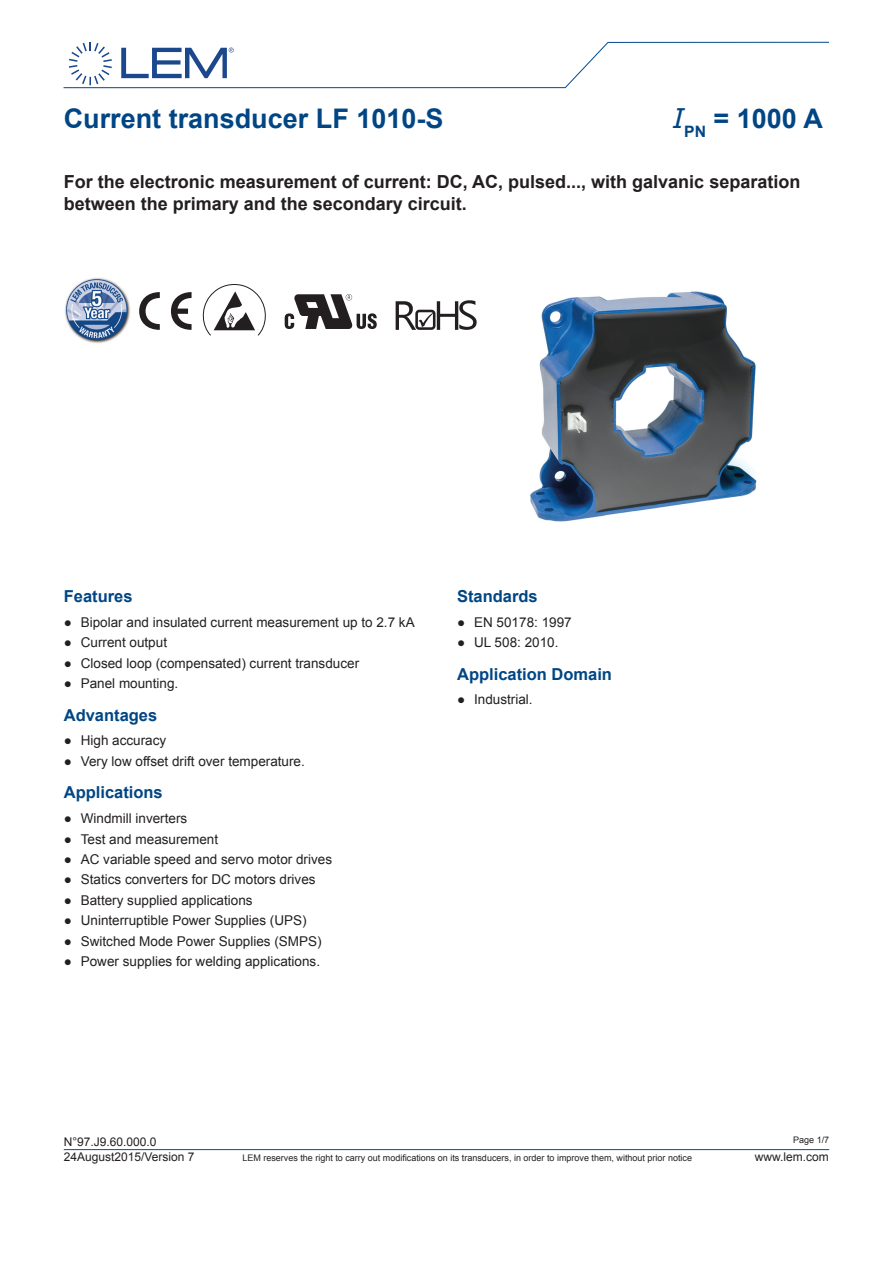
<style>
.page{position:relative;width:893px;height:1263px;background:#fff}
.page>*{position:absolute;margin:0;border:0;box-sizing:border-box;transform-origin:0 0}
.t1{font:700 27px "Arial";color:#004684}
.t2{font:700 18px/21.6px "Arial";color:#231f20}
.t3{font:700 16.5px "Arial";color:#004684}
.t4{font:13.5px "Arial";color:#231f20}
.t5{font:12px "Arial";color:#231f20}
.t6{font:9px "Arial";color:#231f20}
.s1{font-family:"Verdana";font-weight:400;font-style:italic}
</style>
<div class="page">
<hr style="left:64px;top:1149px;width:765px;height:1px;background:#124885">
<svg style="left:64px;top:41px;width:765px;height:48px"></svg>
<img style="left:530px;top:291px;width:227px;height:231px">
<svg style="left:202px;top:284px;width:64px;height:52px"></svg>
<img style="left:65px;top:278px;width:65px;height:65px">
<svg style="left:139px;top:292px;width:21px;height:38px"></svg>
<svg style="left:171px;top:292px;width:21px;height:38px"></svg>
<svg style="left:285px;top:294px;width:92px;height:35px"></svg>
<svg style="left:396px;top:300px;width:81px;height:30px"></svg>
<h1 class="t1" style="left:64px;top:101px;width:381px">Current transducer LF 1010-S</h1>
<h1 class="t1" style="left:673px;top:101px;width:152px"><span class="s1">I</span><sub>PN</sub> = 1000 A</h1>
<h2 class="t2" style="left:64px;top:171px;width:738px">For the electronic measurement of current: DC, AC, pulsed..., with galvanic separation between the primary and the secondary circuit.</h2>
<p class="t3" style="left:64px;top:585px;width:70px">Features</p>
<p class="t4" style="left:64px;top:613px;width:352px">● Bipolar and insulated current measurement up to 2.7 kA</p>
<p class="t4" style="left:64px;top:634px;width:105px">● Current output</p>
<p class="t4" style="left:64px;top:654px;width:297px">● Closed loop (compensated) current transducer</p>
<p class="t4" style="left:64px;top:674px;width:116px">● Panel mounting.</p>
<p class="t3" style="left:64px;top:704px;width:95px">Advantages</p>
<p class="t4" style="left:64px;top:732px;width:104px">● High accuracy</p>
<p class="t4" style="left:64px;top:752px;width:243px">● Very low offset drift over temperature.</p>
<p class="t3" style="left:64px;top:782px;width:101px">Applications</p>
<p class="t4" style="left:64px;top:809px;width:125px">● Windmill inverters</p>
<p class="t4" style="left:64px;top:830px;width:156px">● Test and measurement</p>
<p class="t4" style="left:64px;top:850px;width:270px">● AC variable speed and servo motor drives</p>
<p class="t4" style="left:64px;top:871px;width:253px">● Statics converters for DC motors drives</p>
<p class="t4" style="left:64px;top:891px;width:190px">● Battery supplied applications</p>
<p class="t4" style="left:64px;top:912px;width:244px">● Uninterruptible Power Supplies (UPS)</p>
<p class="t4" style="left:64px;top:932px;width:259px">● Switched Mode Power Supplies (SMPS)</p>
<p class="t4" style="left:64px;top:953px;width:258px">● Power supplies for welding applications.</p>
<p class="t3" style="left:457px;top:585px;width:82px">Standards</p>
<p class="t4" style="left:457px;top:613px;width:116px">● EN 50178: 1997</p>
<p class="t4" style="left:457px;top:634px;width:103px">● UL 508: 2010.</p>
<p class="t3" style="left:457px;top:663px;width:156px">Application Domain</p>
<p class="t4" style="left:457px;top:691px;width:77px">● Industrial.</p>
<p class="t5" style="left:64px;top:1134px;width:94px">N°97.J9.60.000.0</p>
<p class="t6" style="left:793px;top:1134px;width:38px">Page 1/7</p>
<p class="t5" style="left:64px;top:1149px;width:132px">24August2015/Version 7</p>
<p class="t6" style="left:242px;top:1152px;width:451px">LEM reserves the right to carry out modifications on its transducers, in order to improve them, without prior notice</p>
<p class="t5" style="left:755px;top:1149px;width:76px">www.lem.com</p>
</div>
